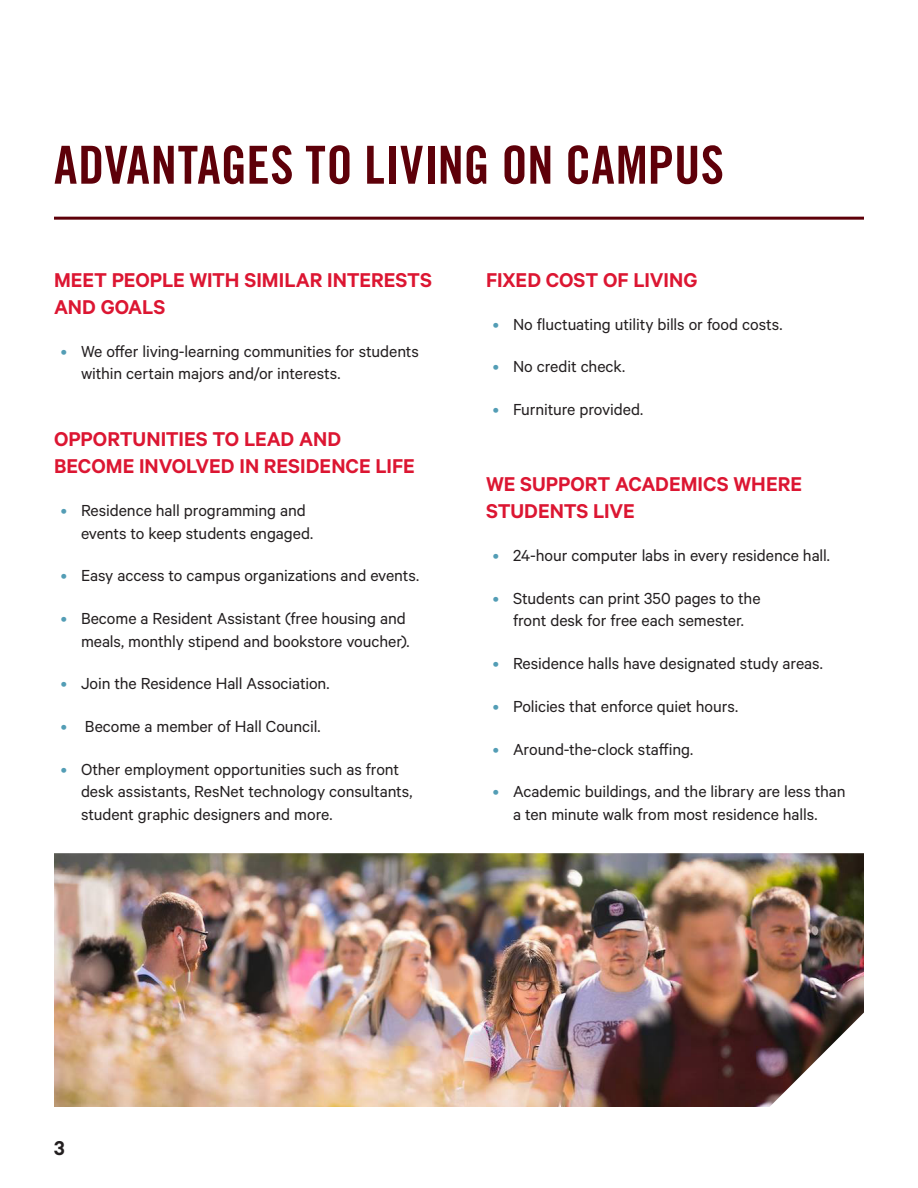
<style>
.page{position:relative;width:918px;height:1188px;background:#fff}
.page>*{position:absolute;margin:0;border:0;box-sizing:border-box;transform-origin:0 0}
.Header_1{font:52.5px "Trade Gothic LT Pro Bd Cn 20";letter-spacing:.005em;color:#5e0009}
.Header_2{font:600 22.5px/27px "Calibre";color:#dc1632}
.Header_2-2{font:600 22.5px "Calibre";color:#231f20}
.t1{font:18px/22.5px "Calibre";letter-spacing:-.005em;color:#231f20}
.s1{color:#539db5}
</style>
<div class="page">
<hr style="left:54px;top:217px;width:810px;height:3px;background:#5e0009">
<img style="left:54px;top:853px;width:810px;height:254px">
<p class="Header_1" style="left:54px;top:133px;width:672px">ADVANTAGES TO LIVING ON CAMPUS</p>
<p class="Header_2" style="left:54px;top:266px;width:379px">MEET PEOPLE WITH SIMILAR INTERESTS<br>AND GOALS</p>
<p class="t1" style="left:81px;top:339px;width:340px;text-indent:-20px"><span class="s1">•</span> We offer living-learning communities for students within certain majors and/or interests.</p>
<p class="Header_2" style="left:54px;top:425px;width:289px">OPPORTUNITIES TO LEAD AND</p>
<p class="Header_2" style="left:54px;top:452px;width:362px">BECOME INVOLVED IN RESIDENCE LIFE</p>
<p class="t1" style="left:81px;top:499px;width:234px;text-indent:-20px"><span class="s1">•</span> Residence hall programming and events to keep students engaged.</p>
<p class="t1" style="left:61px;top:564px;width:360px"><span class="s1">•</span> Easy access to campus organizations and events.</p>
<p class="t1" style="left:61px;top:607px;width:350px;text-align:right"><span class="s1">•</span> Become a Resident Assistant (free housing and meals, monthly stipend and bookstore voucher).</p>
<p class="t1" style="left:61px;top:672px;width:270px"><span class="s1">•</span> Join the Residence Hall Association.</p>
<p class="t1" style="left:61px;top:715px;width:261px"><span class="s1">•</span> Become a member of Hall Council.</p>
<p class="t1" style="left:81px;top:757px;width:333px;text-indent:-20px"><span class="s1">•</span> Other employment opportunities such as front desk assistants, ResNet technology consultants, student graphic designers and more.</p>
<p class="Header_2" style="left:486px;top:266px;width:213px">FIXED COST OF LIVING</p>
<p class="t1" style="left:493px;top:312px;width:291px"><span class="s1">•</span> No fluctuating utility bills or food costs.</p>
<p class="t1" style="left:493px;top:355px;width:134px"><span class="s1">•</span> No credit check.</p>
<p class="t1" style="left:493px;top:398px;width:152px"><span class="s1">•</span> Furniture provided.</p>
<p class="Header_2" style="left:486px;top:470px;width:318px">WE SUPPORT ACADEMICS WHERE<br>STUDENTS LIVE</p>
<p class="t1" style="left:493px;top:544px;width:339px"><span class="s1">•</span> 24-hour computer labs in every residence hall.</p>
<p class="t1" style="left:493px;top:586px;width:269px;text-align:center"><span class="s1">•</span> Students can print 350 pages to the front desk for free each semester.</p>
<p class="t1" style="left:493px;top:652px;width:332px"><span class="s1">•</span> Residence halls have designated study areas.</p>
<p class="t1" style="left:493px;top:694px;width:247px"><span class="s1">•</span> Policies that enforce quiet hours.</p>
<p class="t1" style="left:493px;top:737px;width:202px"><span class="s1">•</span> Around-the-clock staffing.</p>
<p class="t1" style="left:493px;top:780px;width:354px;text-align:center"><span class="s1">•</span> Academic buildings, and the library are less than a ten minute walk from most residence halls.</p>
<p class="Header_2-2" style="left:54px;top:1135px;width:12px">3</p>
</div>
